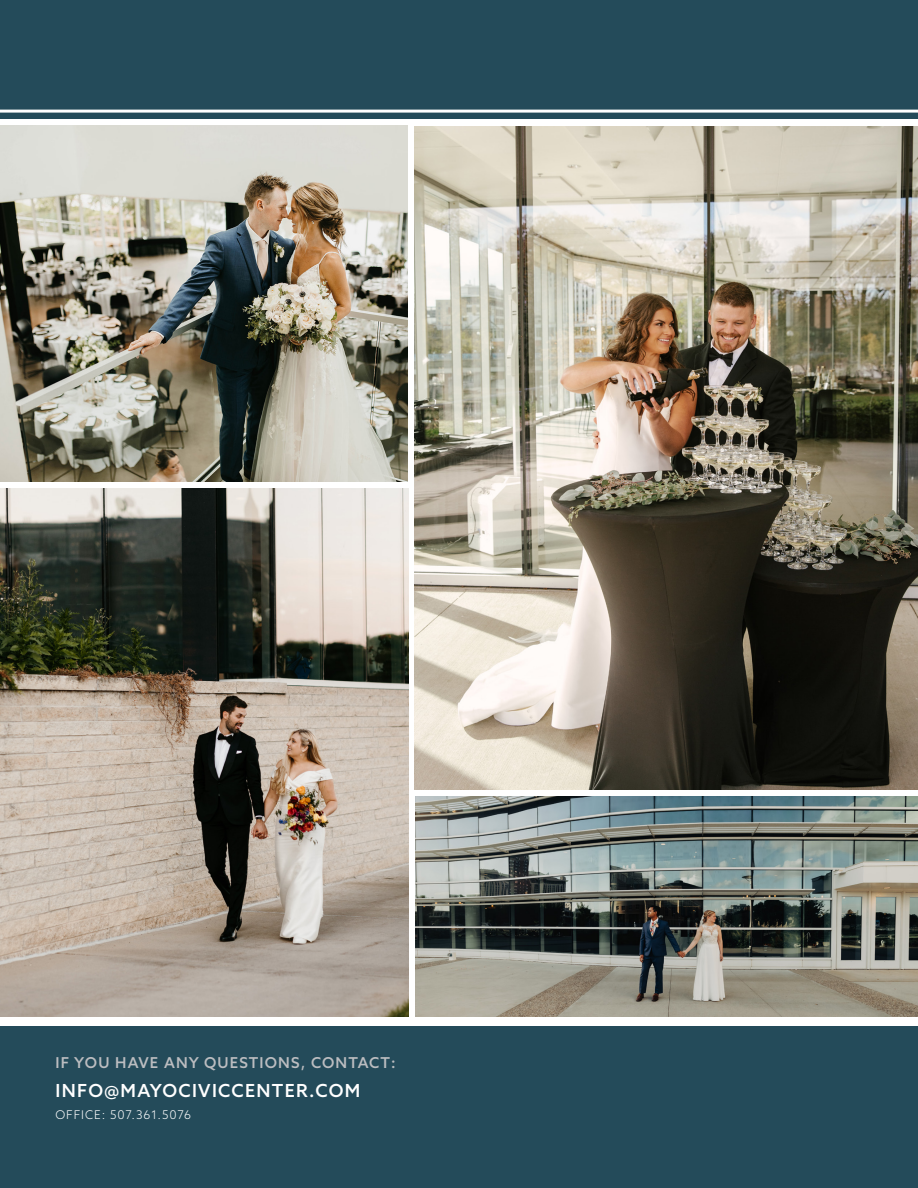
<style>
.page{position:relative;width:918px;height:1188px;background:#fff}
.page>*{position:absolute;margin:0;border:0;box-sizing:border-box;transform-origin:0 0}
.t1{font:500 18px "Azo Sans";letter-spacing:.075em;color:#fff}
.t2{font:500 15px "Azo Sans";letter-spacing:.075em;color:#bcbdc0}
.t3{font:300 12px "Azo Sans";letter-spacing:.075em;color:#fff}
</style>
<div class="page">
<div style="left:0;top:1026px;width:918px;height:162px;background:#244b5a"></div>
<div style="left:0;top:0;width:918px;height:119px;background:#244b5a"></div>
<hr style="left:0;top:110px;width:918px;height:3px;background:#fff">
<img style="left:0;top:125px;width:408px;height:357px">
<img style="left:0;top:489px;width:408px;height:527px">
<img style="left:414px;top:126px;width:504px;height:664px">
<img style="left:415px;top:796px;width:503px;height:220px">
<p class="t2" style="left:56px;top:1053px;width:342px">IF YOU HAVE ANY QUESTIONS, CONTACT:</p>
<p class="t1" style="left:56px;top:1078px;width:306px">INFO@MAYOCIVICCENTER.COM</p>
<p class="t3" style="left:56px;top:1107px;width:137px">OFFICE: 507.361.5076</p>
</div>
